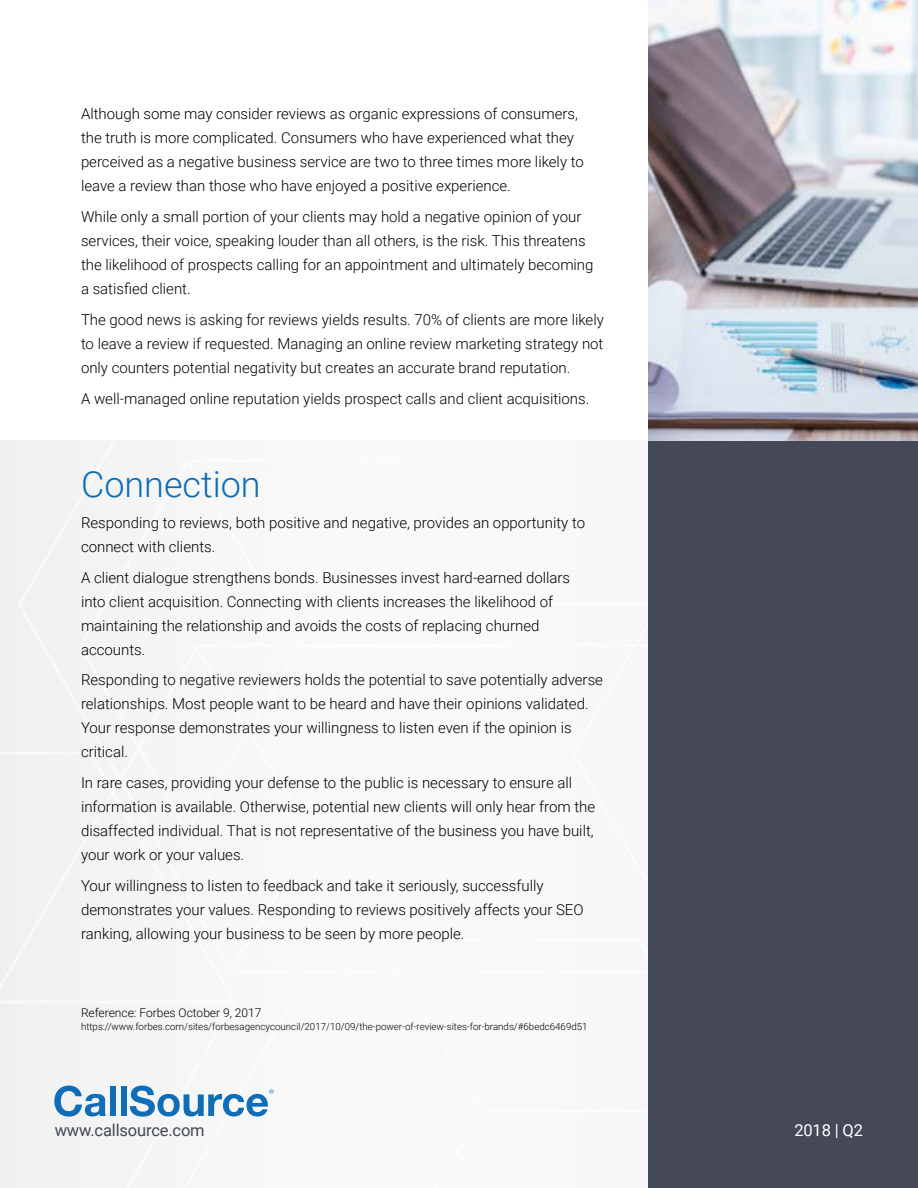
<style>
.page{position:relative;width:918px;height:1188px;background:#fff}
.page>*{position:absolute;margin:0;border:0;box-sizing:border-box;transform-origin:0 0}
.ColoredHeader{font:300 36px "Roboto";color:#0b6db7}
.t1{font:16.5px "Roboto";letter-spacing:-.01em;color:#444857}
.t2{font:16.5px "Roboto";letter-spacing:-.01em;color:#fff}
.CS_Body_Copy{font:300 15px/24px "Roboto";color:#000}
.CS_Body_Copy-2{font:300 12px "Roboto";color:#000}
.CS_Body_Copy-3{font:300 9.75px "Roboto";color:#000}
</style>
<div class="page">
<div style="left:0;top:441px;width:161px;height:747px;background:#f2f3f3"></div>
<div style="left:648px;top:0;width:270px;height:1188px;background:#444857"></div>
<img style="left:648px;top:0;width:270px;height:441px">
<svg style="left:54px;top:1086px;width:52px;height:31px"></svg>
<div style="left:110px;top:1086px;width:6px;height:30px;background:#0f6eb7"></div>
<div style="left:121px;top:1086px;width:5px;height:30px;background:#0f6eb7"></div>
<svg style="left:130px;top:1086px;width:144px;height:31px"></svg>
<p class="CS_Body_Copy" style="left:81px;top:101px;width:504px">Although some may consider reviews as organic expressions of consumers, the truth is more complicated. Consumers who have experienced what they perceived as a negative business service are two to three times more likely to leave a review than those who have enjoyed a positive experience.</p>
<p class="CS_Body_Copy" style="left:81px;top:204px;width:514px">While only a small portion of your clients may hold a negative opinion of your services, their voice, speaking louder than all others, is the risk. This threatens the likelihood of prospects calling for an appointment and ultimately becoming a satisfied client.</p>
<p class="CS_Body_Copy" style="left:81px;top:307px;width:524px;text-align:justify">The good news is asking for reviews yields results. 70% of clients are more likely to leave a review if requested. Managing an online review marketing strategy not only counters potential negativity but creates an accurate brand reputation.</p>
<p class="CS_Body_Copy" style="left:81px;top:386px;width:510px">A well-managed online reputation yields prospect calls and client acquisitions.</p>
<p class="ColoredHeader" style="left:81px;top:459px;width:181px">Connection</p>
<p class="CS_Body_Copy" style="left:81px;top:510px;width:506px">Responding to reviews, both positive and negative, provides an opportunity to connect with clients.</p>
<p class="CS_Body_Copy" style="left:81px;top:565px;width:491px">A client dialogue strengthens bonds. Businesses invest hard-earned dollars into client acquisition. Connecting with clients increases the likelihood of maintaining the relationship and avoids the costs of replacing churned accounts.</p>
<p class="CS_Body_Copy" style="left:81px;top:667px;width:524px">Responding to negative reviewers holds the potential to save potentially adverse relationships. Most people want to be heard and have their opinions validated.<br>Your response demonstrates your willingness to listen even if the opinion is critical.</p>
<p class="CS_Body_Copy" style="left:81px;top:770px;width:516px">In rare cases, providing your defense to the public is necessary to ensure all information is available. Otherwise, potential new clients will only hear from the disaffected individual. That is not representative of the business you have built, your work or your values.</p>
<p class="CS_Body_Copy" style="left:81px;top:873px;width:504px">Your willingness to listen to feedback and take it seriously, successfully demonstrates your values. Responding to reviews positively affects your SEO ranking, allowing your business to be seen by more people.</p>
<p class="CS_Body_Copy-2" style="left:81px;top:1004px;width:182px">Reference: Forbes October 9, 2017</p>
<p class="CS_Body_Copy-3" style="left:81px;top:1020px;width:508px">https://www.forbes.com/sites/forbesagencycouncil/2017/10/09/the-power-of-review-sites-for-brands/#6bedc6469d51</p>
<p class="t1" style="left:55px;top:1119px;width:151px">www.callsource.com</p>
<p class="t2" style="left:794px;top:1119px;width:70px">2018 | Q2</p>
</div>
